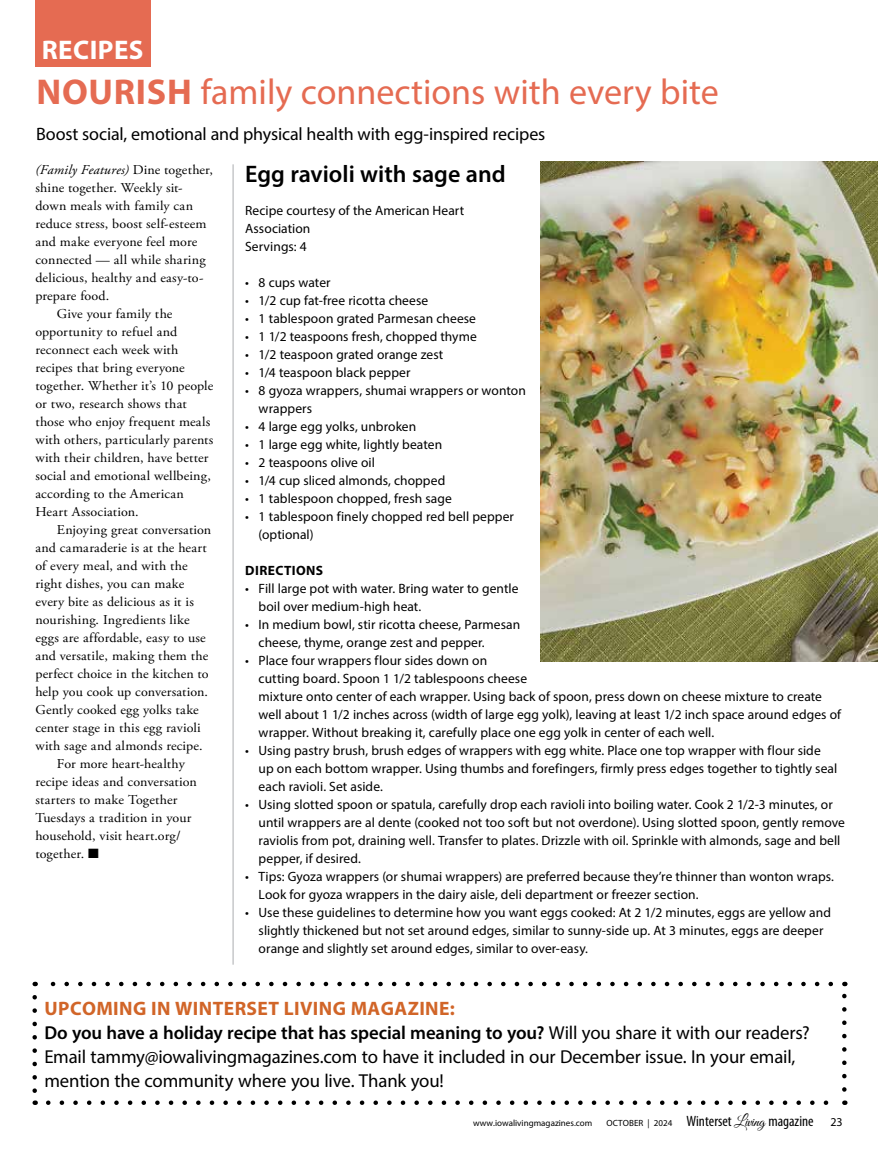
<style>
.page{position:relative;width:878px;height:1161px;background:#fff}
.page>*{position:absolute;margin:0;border:0;box-sizing:border-box;transform-origin:0 0}
.t1{font:36px "Myriad Pro";color:#e56b52}
.t2{font:700 27px "Myriad Pro";letter-spacing:.02em;color:#fff}
.t3{font:600 24px "Myriad Pro";color:#000}
.t4{font:700 19.5px "Myriad Pro";letter-spacing:.02em;color:#d16528}
.t5{font:18.75px/24px "Myriad Pro";letter-spacing:-.01em;color:#000}
.t6{font:18px "Myriad Pro";letter-spacing:-.01em;color:#000}
.t7{font:13.5px/18px "Myriad Pro";letter-spacing:.005em;color:#000}
.t8{font:13.5px "Adobe Garamond Pro";letter-spacing:.01em;color:#000;scale:1.04 1}
.t9{font:italic 13.5px "Adobe Garamond Pro";letter-spacing:.01em;color:#000;scale:1.04 1}
.t10{font:700 13.5px "Myriad Pro";letter-spacing:.03em;color:#000}
.t11{font:12px "Myriad Pro";color:#000}
.t12{font:9px "Myriad Pro";color:#000}
.s1{font-weight:700}
.s2{font-style:normal}
.s3{font-weight:600}
.s4{font-stretch:condensed;font-size:15px}
.s5{font-family:"Great Vibes";font-size:15px}
</style>
<div class="page">
<svg style="left:48px;top:1100px;width:781px;height:5px"></svg>
<svg style="left:32px;top:997px;width:5px;height:108px"></svg>
<svg style="left:842px;top:982px;width:4px;height:108px"></svg>
<svg style="left:35px;top:982px;width:795px;height:4px"></svg>
<div style="left:35px;top:0;width:116px;height:66px;background:#e56b52"></div>
<img style="left:540px;top:161px;width:338px;height:501px">
<hr style="left:232px;top:164px;width:2px;height:801px;background:#c7c8ca">
<h2 class="t2" style="left:42px;top:33px;width:103px">RECIPES</h2>
<h1 class="t1" style="left:36px;top:70px;width:684px"><span class="s1">NOURISH</span> family connections with every bite</h1>
<h3 class="t6" style="left:36px;top:123px;width:511px">Boost social, emotional and physical health with egg-inspired recipes</h3>
<p class="t9" style="left:35px;top:162px;width:172px">(Family Features) <span class="s2">Dine together,</span></p>
<p class="t8" style="left:35px;top:180px;width:143px">shine together. Weekly sit-</p>
<p class="t8" style="left:35px;top:198px;width:153px">down meals with family can</p>
<p class="t8" style="left:35px;top:216px;width:166px">reduce stress, boost self-esteem</p>
<p class="t8" style="left:35px;top:234px;width:157px">and make everyone feel more</p>
<p class="t8" style="left:35px;top:252px;width:165px">connected — all while sharing</p>
<p class="t8" style="left:35px;top:270px;width:163px">delicious, healthy and easy-to-</p>
<p class="t8" style="left:35px;top:288px;width:73px">prepare food.</p>
<p class="t8" style="left:57px;top:306px;width:112px">Give your family the</p>
<p class="t8" style="left:35px;top:324px;width:138px">opportunity to refuel and</p>
<p class="t8" style="left:35px;top:342px;width:139px">reconnect each week with</p>
<p class="t8" style="left:35px;top:360px;width:145px">recipes that bring everyone</p>
<p class="t8" style="left:35px;top:378px;width:172px">together. Whether it’s 10 people</p>
<p class="t8" style="left:35px;top:396px;width:147px">or two, research shows that</p>
<p class="t8" style="left:35px;top:414px;width:170px">those who enjoy frequent meals</p>
<p class="t8" style="left:35px;top:432px;width:173px">with others, particularly parents</p>
<p class="t8" style="left:35px;top:450px;width:168px">with their children, have better</p>
<p class="t8" style="left:35px;top:468px;width:170px">social and emotional wellbeing,</p>
<p class="t8" style="left:35px;top:486px;width:144px">according to the American</p>
<p class="t8" style="left:35px;top:504px;width:101px">Heart Association.</p>
<p class="t8" style="left:57px;top:522px;width:150px">Enjoying great conversation</p>
<p class="t8" style="left:35px;top:540px;width:166px">and camaraderie is at the heart</p>
<p class="t8" style="left:35px;top:558px;width:148px">of every meal, and with the</p>
<p class="t8" style="left:35px;top:576px;width:145px">right dishes, you can make</p>
<p class="t8" style="left:35px;top:594px;width:154px">every bite as delicious as it is</p>
<p class="t8" style="left:35px;top:612px;width:150px">nourishing. Ingredients like</p>
<p class="t8" style="left:35px;top:630px;width:165px">eggs are affordable, easy to use</p>
<p class="t8" style="left:35px;top:648px;width:168px">and versatile, making them the</p>
<p class="t8" style="left:35px;top:666px;width:168px">perfect choice in the kitchen to</p>
<p class="t8" style="left:35px;top:684px;width:168px">help you cook up conversation.</p>
<p class="t8" style="left:35px;top:702px;width:159px">Gently cooked egg yolks take</p>
<p class="t8" style="left:35px;top:720px;width:160px">center stage in this egg ravioli</p>
<p class="t8" style="left:35px;top:738px;width:162px">with sage and almonds recipe.</p>
<p class="t8" style="left:57px;top:756px;width:124px">For more heart-healthy</p>
<p class="t8" style="left:35px;top:774px;width:157px">recipe ideas and conversation</p>
<p class="t8" style="left:35px;top:792px;width:138px">starters to make Together</p>
<p class="t8" style="left:35px;top:810px;width:152px">Tuesdays a tradition in your</p>
<p class="t8" style="left:35px;top:828px;width:141px">household, visit heart.org/</p>
<p class="t8" style="left:35px;top:846px;width:62px">together. ■</p>
<h3 class="t3" style="left:245px;top:159px;width:262px">Egg ravioli with sage and</h3>
<p class="t7" style="left:245px;top:201px;width:220px">Recipe courtesy of the American Heart<br>Association<br>Servings: 4</p>
<p class="t7" style="left:245px;top:273px;width:87px">• 8 cups water</p>
<p class="t7" style="left:245px;top:291px;width:185px">• 1/2 cup fat-free ricotta cheese</p>
<p class="t7" style="left:245px;top:309px;width:232px">• 1 tablespoon grated Parmesan cheese</p>
<p class="t7" style="left:245px;top:327px;width:233px">• 1 1/2 teaspoons fresh, chopped thyme</p>
<p class="t7" style="left:245px;top:345px;width:200px">• 1/2 teaspoon grated orange zest</p>
<p class="t7" style="left:245px;top:363px;width:167px">• 1/4 teaspoon black pepper</p>
<p class="t7" style="left:259px;top:381px;width:269px;text-indent:-14px">• 8 gyoza wrappers, shumai wrappers or wonton wrappers</p>
<p class="t7" style="left:245px;top:417px;width:173px">• 4 large egg yolks, unbroken</p>
<p class="t7" style="left:245px;top:435px;width:198px">• 1 large egg white, lightly beaten</p>
<p class="t7" style="left:245px;top:453px;width:131px">• 2 teaspoons olive oil</p>
<p class="t7" style="left:245px;top:471px;width:202px">• 1/4 cup sliced almonds, chopped</p>
<p class="t7" style="left:245px;top:489px;width:208px">• 1 tablespoon chopped, fresh sage</p>
<p class="t7" style="left:259px;top:507px;width:257px;text-indent:-14px">• 1 tablespoon finely chopped red bell pepper (optional)</p>
<p class="t10" style="left:245px;top:562px;width:79px">DIRECTIONS</p>
<p class="t7" style="left:259px;top:579px;width:261px;text-indent:-14px">• Fill large pot with water. Bring water to gentle boil over medium-high heat.</p>
<p class="t7" style="left:259px;top:615px;width:263px;text-indent:-14px">• In medium bowl, stir ricotta cheese, Parmesan cheese, thyme, orange zest and pepper.</p>
<p class="t7" style="left:259px;top:651px;width:584px;text-indent:-14px">• Place four wrappers flour sides down on<br>cutting board. Spoon 1 1/2 tablespoons cheese<br>mixture onto center of each wrapper. Using back of spoon, press down on cheese mixture to create well about 1 1/2 inches across (width of large egg yolk), leaving at least 1/2 inch space around edges of wrapper. Without breaking it, carefully place one egg yolk in center of each well.</p>
<p class="t7" style="left:259px;top:741px;width:580px;text-indent:-14px">• Using pastry brush, brush edges of wrappers with egg white. Place one top wrapper with flour side up on each bottom wrapper. Using thumbs and forefingers, firmly press edges together to tightly seal each ravioli. Set aside.</p>
<p class="t7" style="left:259px;top:795px;width:587px;text-indent:-14px">• Using slotted spoon or spatula, carefully drop each ravioli into boiling water. Cook 2 1/2-3 minutes, or until wrappers are al dente (cooked not too soft but not overdone). Using slotted spoon, gently remove raviolis from pot, draining well. Transfer to plates. Drizzle with oil. Sprinkle with almonds, sage and bell pepper, if desired.</p>
<p class="t7" style="left:259px;top:867px;width:577px;text-indent:-14px">• Tips: Gyoza wrappers (or shumai wrappers) are preferred because they’re thinner than wonton wraps.<br>Look for gyoza wrappers in the dairy aisle, deli department or freezer section.</p>
<p class="t7" style="left:259px;top:903px;width:574px;text-indent:-14px">• Use these guidelines to determine how you want eggs cooked: At 2 1/2 minutes, eggs are yellow and slightly thickened but not set around edges, similar to sunny-side up. At 3 minutes, eggs are deeper orange and slightly set around edges, similar to over-easy.</p>
<h3 class="t4" style="left:45px;top:995px;width:412px">UPCOMING IN WINTERSET LIVING MAGAZINE:</h3>
<p class="t5" style="left:44px;top:1020px;width:766px"><span class="s3">Do you have a holiday recipe that has special meaning to you?</span> Will you share it with our readers?<br>Email tammy@iowalivingmagazines.com to have it included in our December issue. In your email, mention the community where you live. Thank you!</p>
<p class="t12" style="left:473px;top:1118px;width:342px">www.iowalivingmagazines.com OCTOBER | 2024 <span class="s4">Winterset</span> <span class="s5">Living</span> <span class="s4">magazine</span></p>
<p class="t11" style="left:830px;top:1115px;width:14px">23</p>
</div>
